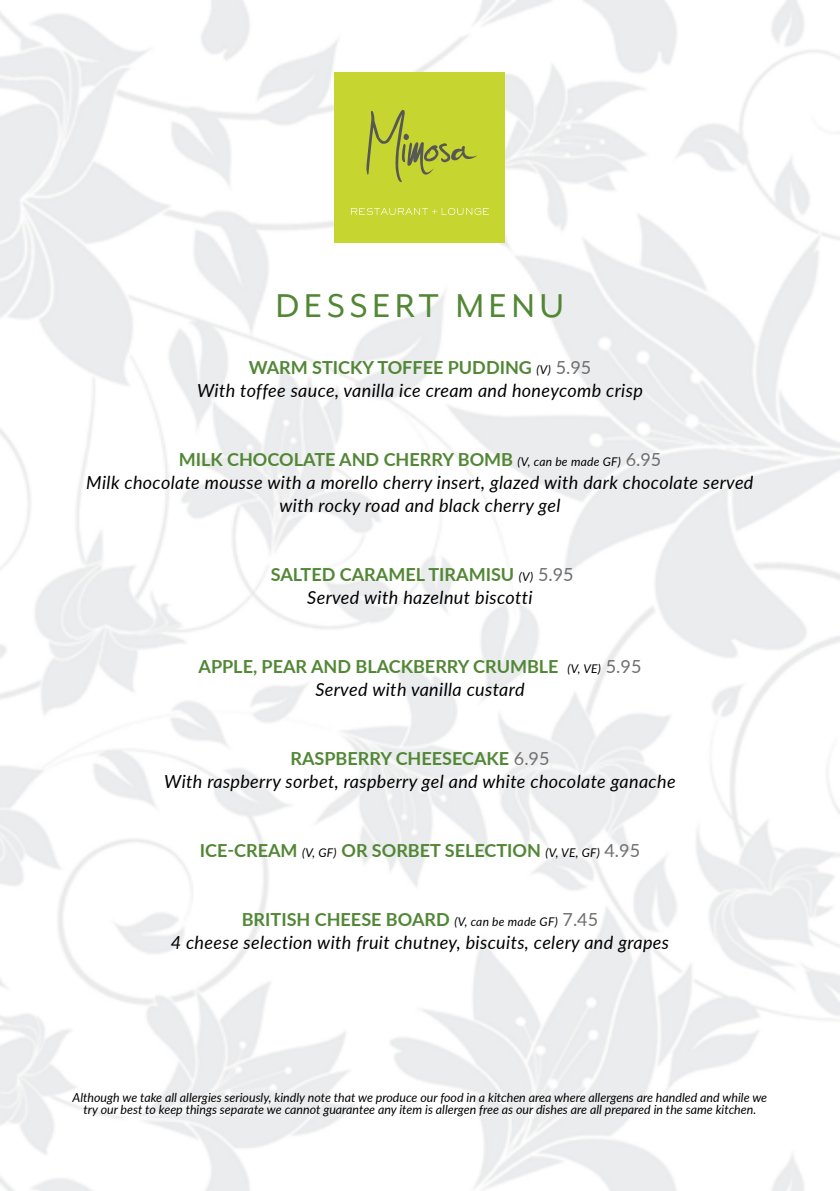
<style>
.page{position:relative;width:840px;height:1191px;background:#fff}
.page>*{position:absolute;margin:0;border:0;box-sizing:border-box;transform-origin:0 0}
.t1{font:38px "Mr Eaves XL Mod OT";letter-spacing:.13em;color:#528736}
.t2{font:italic 18px/23px "Lato";letter-spacing:.02em;color:#000;text-align:center}
.t3{font:700 18px/23px "Lato";color:#528736;text-align:center}
.t4{font:italic 12.4px/12px "Lato";color:#000;text-align:center}
.s1{font-weight:700;font-style:normal;color:#528736}
.s2{font-size:12px}
.s3{font-style:normal;color:#706f6f}
.s4{font-weight:400;font-style:italic;font-size:12px;color:#000}
.s5{font-weight:400;color:#706f6f}
.s6{font-weight:400;font-style:italic;color:#000}
</style>
<div class="page">
<img style="left:0;top:0;width:839px;height:1191px">
<div style="left:334px;top:72px;width:171px;height:170px;background:#c7d530"></div>
<svg style="left:366px;top:110px;width:111px;height:72px"></svg>
<svg style="left:351px;top:208px;width:137px;height:7px"></svg>
<h1 class="t1" style="left:275px;top:287px;width:290px">DESSERT MENU</h1>
<p class="t2" style="left:197px;top:355px;width:447px"><span class="s1">WARM STICKY TOFFEE PUDDING</span> <span class="s2">(V)</span> <span class="s3">5.95<br></span>With toffee sauce, vanilla ice cream and honeycomb crisp</p>
<p class="t2" style="left:86px;top:447px;width:668px"><span class="s1">MILK CHOCOLATE AND CHERRY BOMB</span> <span class="s2">(V, can be made GF)</span> <span class="s3">6.95<br></span>Milk chocolate mousse with a morello cherry insert, glazed with dark chocolate served with rocky road and black cherry gel</p>
<p class="t2" style="left:270px;top:562px;width:304px"><span class="s1">SALTED CARAMEL TIRAMISU</span> <span class="s2">(V)</span> <span class="s3">5.95<br></span>Served with hazelnut biscotti</p>
<p class="t3" style="left:198px;top:654px;width:444px">APPLE, PEAR AND BLACKBERRY CRUMBLE <span class="s4">(V, VE)</span> <span class="s5">5.95<br></span><span class="s6">Served with vanilla custard</span></p>
<p class="t2" style="left:164px;top:746px;width:513px"><span class="s1">RASPBERRY CHEESECAKE</span> <span class="s3">6.95<br></span>With raspberry sorbet, raspberry gel and white chocolate ganache</p>
<p class="t3" style="left:200px;top:838px;width:441px">ICE-CREAM <span class="s4">(V, GF)</span> OR SORBET SELECTION <span class="s4">(V, VE, GF)</span> <span class="s5">4.95</span></p>
<p class="t2" style="left:171px;top:907px;width:499px"><span class="s1">BRITISH CHEESE BOARD</span> <span class="s2">(V, can be made GF)</span> <span class="s3">7.45<br></span>4 cheese selection with fruit chutney, biscuits, celery and grapes</p>
<p class="t4" style="left:72px;top:1090px;width:695px">Although we take all allergies seriously, kindly note that we produce our food in a kitchen area where allergens are handled and while we try our best to keep things separate we cannot guarantee any item is allergen free as our dishes are all prepared in the same kitchen.</p>
</div>
